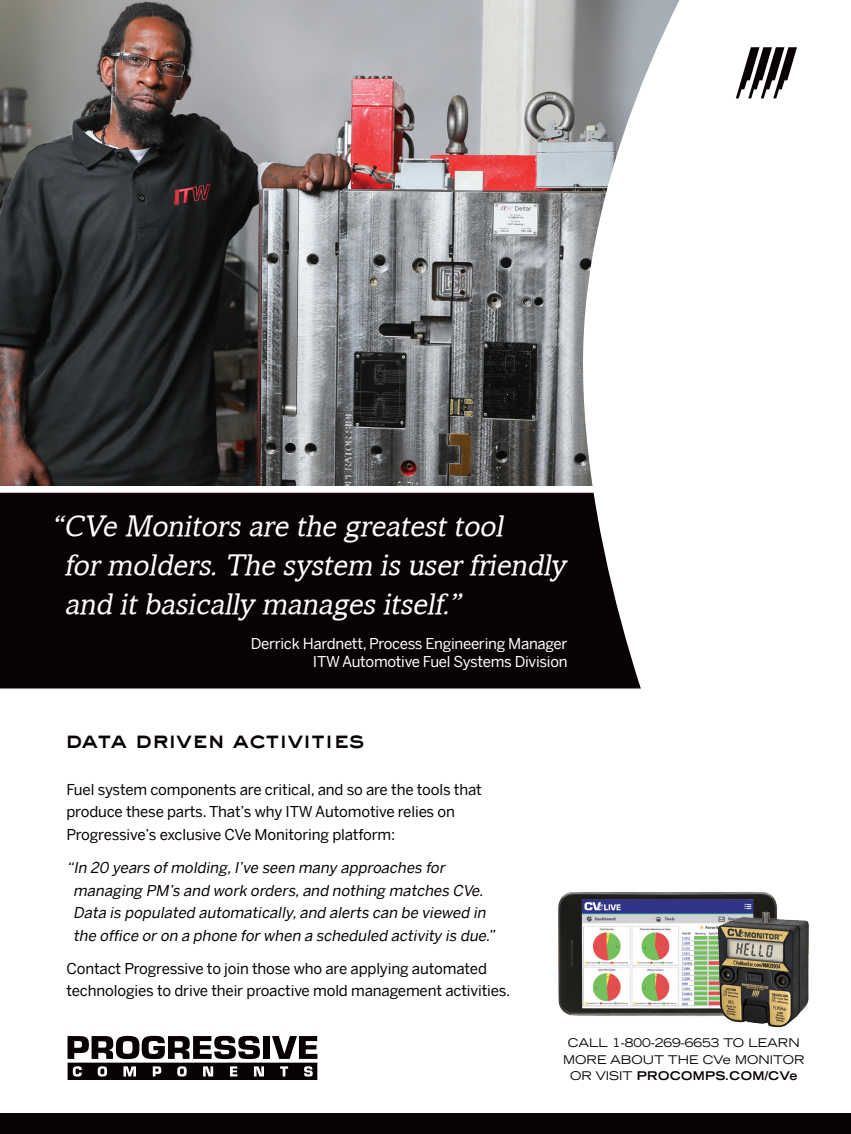
<style>
.page{position:relative;width:851px;height:1134px;background:#fff}
.page>*{position:absolute;margin:0;border:0;box-sizing:border-box;transform-origin:0 0}
.t1{font:italic 30px/39px "Amasis";color:#fff}
.t2{font:24px "Sackers Heavy Gothic";letter-spacing:-.04em;color:#080302}
.t3{font:15px/22.5px "Benton Sans";letter-spacing:-.01em;color:#080302}
.t4{font:italic 15px/22.5px "Benton Sans";color:#080302}
.t5{font:15px/18px "Benton Sans";letter-spacing:-.02em;color:#fff;text-align:right}
.t6{font:expanded 12px/16.5px "Trade Gothic LT Std";color:#080302;text-align:center}
.s1{font-weight:700}
</style>
<div class="page">
<div style="left:0;top:493px;width:579px;height:195px;background:#080302"></div>
<img style="left:0;top:0;width:579px;height:486px">
<svg style="left:579px;top:0;width:160px;height:689px"></svg>
<div style="left:663px;top:118px;width:152px;height:592px;background:#fff"></div>
<svg style="left:735px;top:47px;width:62px;height:51px"></svg>
<svg style="left:68px;top:1036px;width:249px;height:44px"></svg>
<div style="left:0;top:1114px;width:850px;height:20px;background:#080302"></div>
<img style="left:558px;top:892px;width:124px;height:124px">
<img style="left:682px;top:892px;width:127px;height:136px">
<h1 class="t1" style="left:65px;top:506px;width:502px;text-indent:-13px">“CVe Monitors are the greatesttool formolders.The system is userfriendly and itbasically manages itself.”</h1>
<p class="t5" style="left:251px;top:634px;width:318px">Derrick Hardnett, Process Engineering Manager<br>ITW Automotive Fuel Systems Division</p>
<h2 class="t2" style="left:64px;top:723px;width:302px">data driven activities</h2>
<p class="t3" style="left:66px;top:778px;width:417px">Fuel system components are critical, and so are the tools that produce these parts. That’s why ITW Automotive relies on<br>Progressive’s exclusive CVe Monitoring platform:</p>
<p class="t4" style="left:73px;top:856px;width:426px;text-indent:-7px">“In 20 years ofmolding,I’ve seen many approaches for managing PM’s and work orders,and nothing matches CVe.<br>Data is populated automatically,and alerts can be viewed in the office or on a phone for when a scheduled activity is due.”</p>
<p class="t3" style="left:66px;top:957px;width:445px">Contact Progressive to join those who are applying automated technologies to drive their proactive mold management activities.</p>
<p class="t6" style="left:563px;top:1034px;width:243px">CALL 1-800-269-6653 TO LEARN<br>MORE ABOUT THE CVe MONITOR<br>OR VISIT <span class="s1">PROCOMPS.COM/CVe</span></p>
</div>
